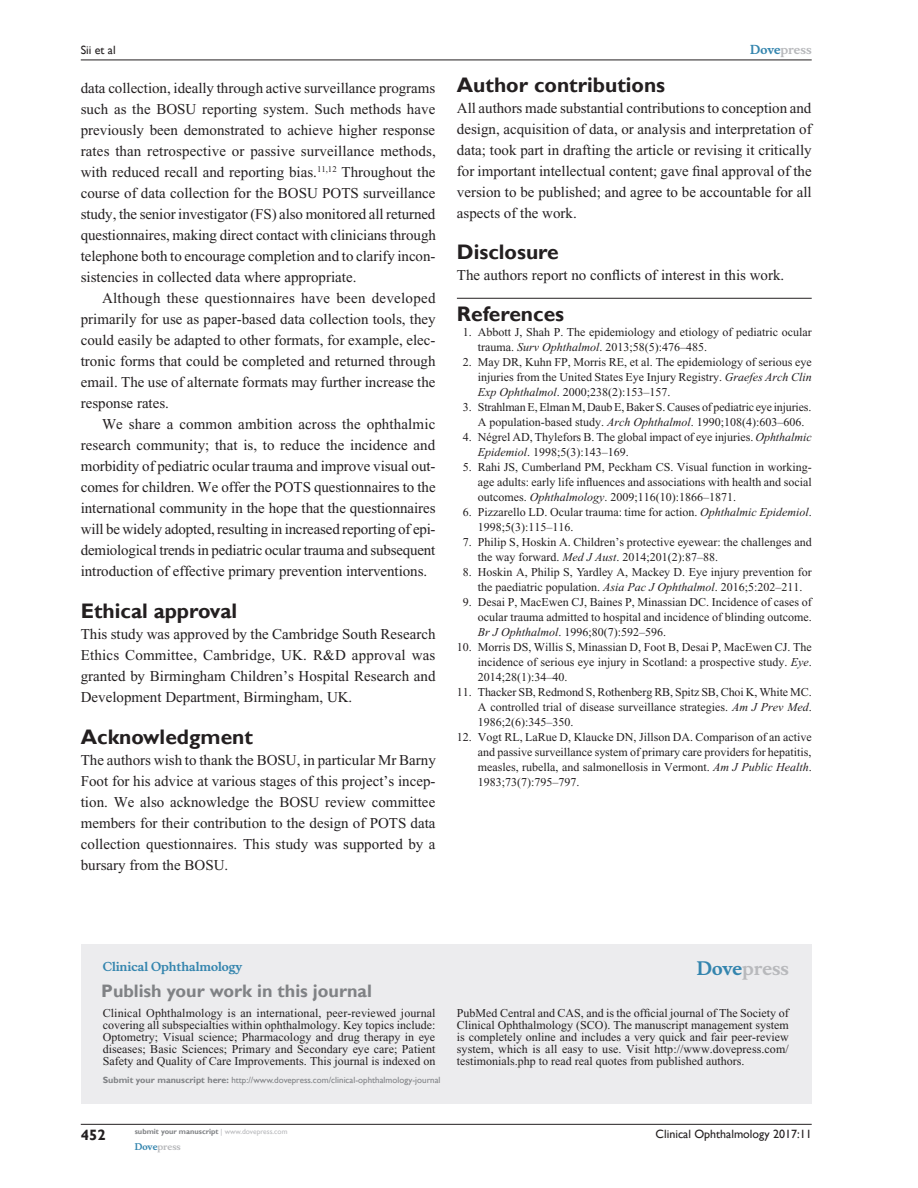
<style>
.page{position:relative;width:918px;height:1188px;background:#fff}
.page>*{position:absolute;margin:0;border:0;box-sizing:border-box;transform-origin:0 0}
.RefH{font:700 21px "Gill Sans";color:#231f20}
.PromBx-H1{font:700 18px "Gill Sans";color:#808285}
.PromBx-Brand{font:700 18px "Musee";color:#b8b9bc}
.Tx{font:15px/21px "Times New Roman";color:#231f20;text-align:justify}
.TxF{font:15px/21px "Times New Roman";color:#231f20;text-align:justify}
.t1{font:700 15px "Gill Sans";color:#231f20}
.RefNL2{font:12px/15px "Times New Roman";color:#231f20;text-align:justify}
.PromBx-Tx{font:12px/12px "Times New Roman";color:#231f20;text-align:justify}
.t2{font:12px "Gill Sans";color:#231f20}
.PromBx-JrnlName{font:700 12px "Musee";color:#3485ae}
.t3{font:700 12px "Musee";color:#b8b9bc}
.PromBx-SubmitMssWebA{font:9px "Gill Sans";color:#808285}
.t4{font:700 9px "Musee";color:#b8b9bc}
.t5{font:700 7.5px "Gill Sans";color:#808285}
.s1{color:#3485ae}
.s2{font-style:italic}
.s3{font-weight:700}
.s4{font-weight:400;color:#b8b9bc}
</style>
<div class="page">
<div style="left:81px;top:944px;width:731px;height:159px;background:#ececee"></div>
<hr style="left:81px;top:1124px;width:731px;height:1px;background:#231f20">
<hr style="left:81px;top:60px;width:731px;height:1px;background:#231f20">
<hr style="left:457px;top:298px;width:355px;height:1px;background:#231f20">
<p class="t2" style="left:81px;top:43px;width:36px">Sii et al</p>
<p class="Tx" style="left:81px;top:77px;width:357px">data collection, ideally through active surveillance programs such as the BOSU reporting system. Such methods have previously been demonstrated to achieve higher response rates than retrospective or passive surveillance methods, with reduced recall and reporting bias.<sup>11,12</sup> Throughout the course of data collection for the BOSU POTS surveillance study, the senior investigator (FS) also monitored all returned questionnaires, making direct contact with clinicians through telephone both to encourage completion and to clarify incon&shy;sistencies in collected data where appropriate.</p>
<p class="Tx" style="left:81px;top:287px;width:356px;text-indent:21px">Although these questionnaires have been developed primarily for use as paper-based data collection tools, they could easily be adapted to other formats, for example, elec&shy;tronic forms that could be completed and returned through email. The use of alternate formats may further increase the response rates.</p>
<p class="Tx" style="left:81px;top:413px;width:356px;text-indent:21px">We share a common ambition across the ophthalmic research community; that is, to reduce the incidence and morbidity of pediatric ocular trauma and improve visual out&shy;comes for children. We offer the POTS questionnaires to the international community in the hope that the questionnaires will be widely adopted, resulting in increased reporting of epi&shy;demiological trends in pediatric ocular trauma and subsequent introduction of effective primary prevention interventions.</p>
<h1 class="RefH" style="left:81px;top:598px;width:158px">Ethical approval</h1>
<p class="TxF" style="left:81px;top:623px;width:356px">This study was approved by the Cambridge South Research Ethics Committee, Cambridge, UK. R&amp;D approval was granted by Birmingham Children’s Hospital Research and Development Department, Birmingham, UK.</p>
<h1 class="RefH" style="left:81px;top:724px;width:174px">Acknowledgment</h1>
<p class="TxF" style="left:81px;top:749px;width:357px">The authors wish to thank the BOSU, in particular Mr Barny Foot for his advice at various stages of this project’s incep&shy;tion. We also acknowledge the BOSU review committee members for their contribution to the design of POTS data collection questionnaires. This study was supported by a bursary from the BOSU.</p>
<p class="t3" style="left:750px;top:43px;width:63px"><span class="s1">Dove</span>press</p>
<h1 class="RefH" style="left:457px;top:73px;width:210px">Author contributions</h1>
<p class="TxF" style="left:457px;top:98px;width:356px">All authors made substantial contributions to conception and design, acquisition of data, or analysis and interpretation of data; took part in drafting the article or revising it critically for important intellectual content; gave final approval of the version to be published; and agree to be accountable for all aspects of the work.</p>
<h1 class="RefH" style="left:457px;top:240px;width:103px">Disclosure</h1>
<p class="TxF" style="left:457px;top:265px;width:329px">The authors report no conflicts of interest in this work.</p>
<p class="RefH" style="left:457px;top:302px;width:109px">References</p>
<p class="RefNL2" style="left:478px;top:325px;width:335px;text-indent:-15px">1. Abbott J, Shah P. The epidemiology and etiology of pediatric ocular trauma. <span class="s2">Surv Ophthalmol</span>. 2013;58(5):476–485.</p>
<p class="RefNL2" style="left:478px;top:355px;width:335px;text-indent:-15px">2. May DR, Kuhn FP, Morris RE, et al. The epidemiology of serious eye injuries from the United States Eye Injury Registry. <span class="s2">Graefes Arch Clin Exp Ophthalmol</span>. 2000;238(2):153–157.</p>
<p class="RefNL2" style="left:478px;top:400px;width:335px;text-indent:-15px">3. Strahlman E, Elman M, Daub E, Baker S. Causes of pediatric eye injuries.<br>A population-based study. <span class="s2">Arch Ophthalmol</span>. 1990;108(4):603–606.</p>
<p class="RefNL2" style="left:478px;top:430px;width:335px;text-indent:-15px">4. Négrel AD, Thylefors B. The global impact of eye injuries. <span class="s2">Ophthalmic<br>Epidemiol</span>. 1998;5(3):143–169.</p>
<p class="RefNL2" style="left:478px;top:460px;width:335px;text-indent:-15px">5. Rahi JS, Cumberland PM, Peckham CS. Visual function in working&shy;age adults: early life influences and associations with health and social outcomes. <span class="s2">Ophthalmology</span>. 2009;116(10):1866–1871.</p>
<p class="RefNL2" style="left:478px;top:505px;width:335px;text-indent:-15px">6. Pizzarello LD. Ocular trauma: time for action. <span class="s2">Ophthalmic Epidemiol</span>.<br>1998;5(3):115–116.</p>
<p class="RefNL2" style="left:478px;top:535px;width:335px;text-indent:-15px">7. Philip S, Hoskin A. Children’s protective eyewear: the challenges and the way forward. <span class="s2">Med J Aust</span>. 2014;201(2):87–88.</p>
<p class="RefNL2" style="left:463px;top:565px;width:350px;text-align:center">8. Hoskin A, Philip S, Yardley A, Mackey D. Eye injury prevention for the paediatric population. <span class="s2">Asia Pac J Ophthalmol</span>. 2016;5:202–211.</p>
<p class="RefNL2" style="left:478px;top:595px;width:335px;text-indent:-15px">9. Desai P, MacEwen CJ, Baines P, Minassian DC. Incidence of cases of ocular trauma admitted to hospital and incidence of blinding outcome.<br><span class="s2">Br J Ophthalmol</span>. 1996;80(7):592–596.</p>
<p class="RefNL2" style="left:478px;top:640px;width:335px;text-indent:-21px">10. Morris DS, Willis S, Minassian D, Foot B, Desai P, MacEwen CJ. The incidence of serious eye injury in Scotland: a prospective study. <span class="s2">Eye</span>.<br>2014;28(1):34–40.</p>
<p class="RefNL2" style="left:478px;top:685px;width:335px;text-indent:-21px">11. Thacker SB, Redmond S, Rothenberg RB, Spitz SB, Choi K, White MC.<br>A controlled trial of disease surveillance strategies. <span class="s2">Am J Prev Med</span>.<br>1986;2(6):345–350.</p>
<p class="RefNL2" style="left:478px;top:730px;width:335px;text-indent:-21px">12. Vogt RL, LaRue D, Klaucke DN, Jillson DA. Comparison of an active and passive surveillance system of primary care providers for hepatitis, measles, rubella, and salmonellosis in Vermont. <span class="s2">Am J Public Health</span>.<br>1983;73(7):795–797.</p>
<p class="PromBx-JrnlName" style="left:103px;top:959px;width:141px">Clinical Ophthalmology</p>
<p class="PromBx-H1" style="left:101px;top:980px;width:272px">Publish your work in this journal</p>
<p class="PromBx-Brand" style="left:697px;top:958px;width:94px"><span class="s1">Dove</span>press</p>
<p class="PromBx-Tx" style="left:103px;top:1007px;width:334px">Clinical Ophthalmology is an international, peer-reviewed journal covering all subspecialties within ophthalmology. Key topics include:<br>Optometry; Visual science; Pharmacology and drug therapy in eye diseases; Basic Sciences; Primary and Secondary eye care; Patient Safety and Quality of Care Improvements. This journal is indexed on</p>
<p class="PromBx-Tx" style="left:457px;top:1007px;width:333px">PubMed Central and CAS, and is the official journal of The Society of Clinical Ophthalmology (SCO). The manuscript management system is completely online and includes a very quick and fair peer-review system, which is all easy to use. Visit http://www.dovepress.com/ testimonials.php to read real quotes from published authors.</p>
<p class="PromBx-SubmitMssWebA" style="left:103px;top:1075px;width:339px"><span class="s3">Submit your manuscript here:</span> http://www.dovepress.com/clinical-ophthalmology-journal</p>
<p class="t1" style="left:81px;top:1126px;width:26px">452</p>
<p class="t5" style="left:135px;top:1127px;width:154px">submit your manuscript <span class="s4">| www.dovepress.com</span></p>
<p class="t4" style="left:135px;top:1141px;width:48px"><span class="s1">Dove</span>press</p>
<p class="t2" style="left:656px;top:1127px;width:158px">Clinical Ophthalmology 2017:11</p>
</div>
